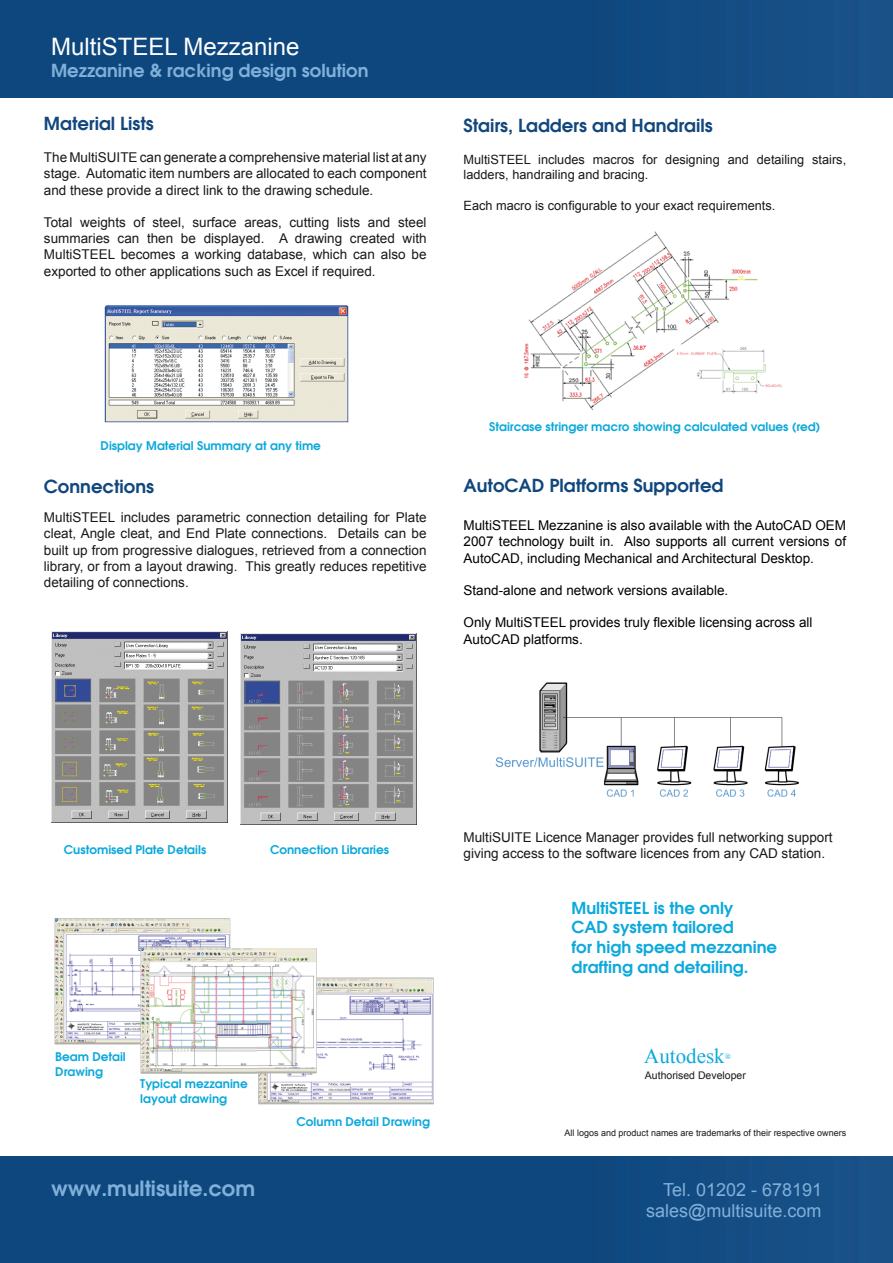
<style>
.page{position:relative;width:893px;height:1263px;background:#fff}
.page>*{position:absolute;margin:0;border:0;box-sizing:border-box;transform-origin:0 0}
.t1{font:24px "Arial";color:#fff}
.t2{font:600 21px "Avant Garde";color:#80b0da}
.t3{font:21px "Times New Roman";color:#0ca9dc}
.t4{font:600 18px "Avant Garde";color:#11477d}
.t5{font:18px/21.6px "Arial";color:#80b0da;text-align:right}
.t6{font:600 18px "Avant Garde";color:#80b0da}
.t7{font:600 16.5px/19.8px "Avant Garde";color:#0ca9dc}
.t8{font:13.5px/16.2px "Arial";color:#1a171c;text-align:justify}
.t9{font:13.5px/16.2px "Arial";color:#010000;text-align:justify}
.t10{font:12.75px/15.3px "Arial";color:#1a171c}
.t11{font:600 12px/14.4px "Avant Garde";color:#0ca9dc}
.t12{font:10.5px "Arial";color:#1a171c}
.t13{font:9px "Arial";color:#1a171c}
.t14{font:7.8px "Commercial Pi BT";color:#0ca9dc}
</style>
<div class="page">
<img style="left:0;top:0;width:893px;height:98px">
<img style="left:0;top:1156px;width:893px;height:107px">
<img style="left:523px;top:231px;width:260px;height:179px">
<img style="left:104px;top:305px;width:245px;height:118px">
<img style="left:495px;top:682px;width:305px;height:115px">
<img style="left:51px;top:631px;width:176px;height:192px">
<img style="left:54px;top:919px;width:177px;height:126px">
<img style="left:140px;top:948px;width:177px;height:125px">
<img style="left:258px;top:978px;width:176px;height:126px">
<img style="left:240px;top:633px;width:177px;height:191px">
<h1 class="t1" style="left:51px;top:31px;width:250px">MultiSTEEL Mezzanine</h1>
<h3 class="t6" style="left:51px;top:58px;width:319px">Mezzanine &amp; racking design solution</h3>
<h3 class="t4" style="left:44px;top:111px;width:111px">Material Lists</h3>
<p class="t8" style="left:44px;top:149px;width:384px">The MultiSUITE can generate a comprehensive material list at any stage. Automatic item numbers are allocated to each component and these provide a direct link to the drawing schedule.</p>
<p class="t8" style="left:44px;top:214px;width:384px">Total weights of steel, surface areas, cutting lists and steel summaries can then be displayed. A drawing created with MultiSTEEL becomes a working database, which can also be exported to other applications such as Excel if required.</p>
<h3 class="t4" style="left:463px;top:114px;width:251px">Stairs, Ladders and Handrails</h3>
<p class="t10" style="left:463px;top:152px;width:384px">MultiSTEEL includes macros for designing and detailing stairs, ladders, handrailing and bracing.</p>
<p class="t10" style="left:463px;top:198px;width:313px">Each macro is configurable to your exact requirements.</p>
<p class="t11" style="left:101px;top:438px;width:222px">Display Material Summary at any time</p>
<h3 class="t4" style="left:44px;top:475px;width:112px">Connections</h3>
<p class="t8" style="left:44px;top:509px;width:384px">MultiSTEEL includes parametric connection detailing for Plate cleat, Angle cleat, and End Plate connections. Details can be built up from progressive dialogues, retrieved from a connection library, or from a layout drawing. This greatly reduces repetitive detailing of connections.</p>
<p class="t11" style="left:489px;top:419px;width:333px">Staircase stringer macro showing calculated values (red)</p>
<h3 class="t4" style="left:463px;top:474px;width:261px">AutoCAD Platforms Supported</h3>
<p class="t9" style="left:463px;top:517px;width:384px">MultiSTEEL Mezzanine is also available with the AutoCAD OEM 2007 technology built in. Also supports all current versions of AutoCAD, including Mechanical and Architectural Desktop.</p>
<p class="t9" style="left:463px;top:582px;width:266px">Stand-alone and network versions available.</p>
<p class="t9" style="left:463px;top:615px;width:351px">Only MultiSTEEL provides truly flexible licensing across all<br>AutoCAD platforms.</p>
<p class="t11" style="left:64px;top:843px;width:144px">Customised Plate Details</p>
<p class="t11" style="left:270px;top:843px;width:121px">Connection Libraries</p>
<p class="t11" style="left:55px;top:1049px;width:72px">Beam Detail<br>Drawing</p>
<p class="t11" style="left:140px;top:1076px;width:109px">Typical mezzanine layout drawing</p>
<p class="t11" style="left:297px;top:1114px;width:135px">Column Detail Drawing</p>
<p class="t8" style="left:463px;top:829px;width:371px">MultiSUITE Licence Manager provides full networking support giving access to the software licences from any CAD station.</p>
<p class="t7" style="left:571px;top:897px;width:207px">MultiSTEEL is the only<br>CAD system tailored<br>for high speed mezzanine drafting and detailing.</p>
<h2 class="t3" style="left:644px;top:1042px;width:82px">Autodesk</h2>
<p class="t14" style="left:725px;top:1053px;width:8px">q</p>
<p class="t12" style="left:645px;top:1069px;width:102px">Authorised Developer</p>
<p class="t13" style="left:565px;top:1127px;width:283px">All logos and product names are trademarks of their respective owners</p>
<h2 class="t2" style="left:51px;top:1174px;width:206px">www.multisuite.com</h2>
<h3 class="t5" style="left:646px;top:1178px;width:178px">Tel. 01202 - 678191 sales@multisuite.com</h3>
</div>
